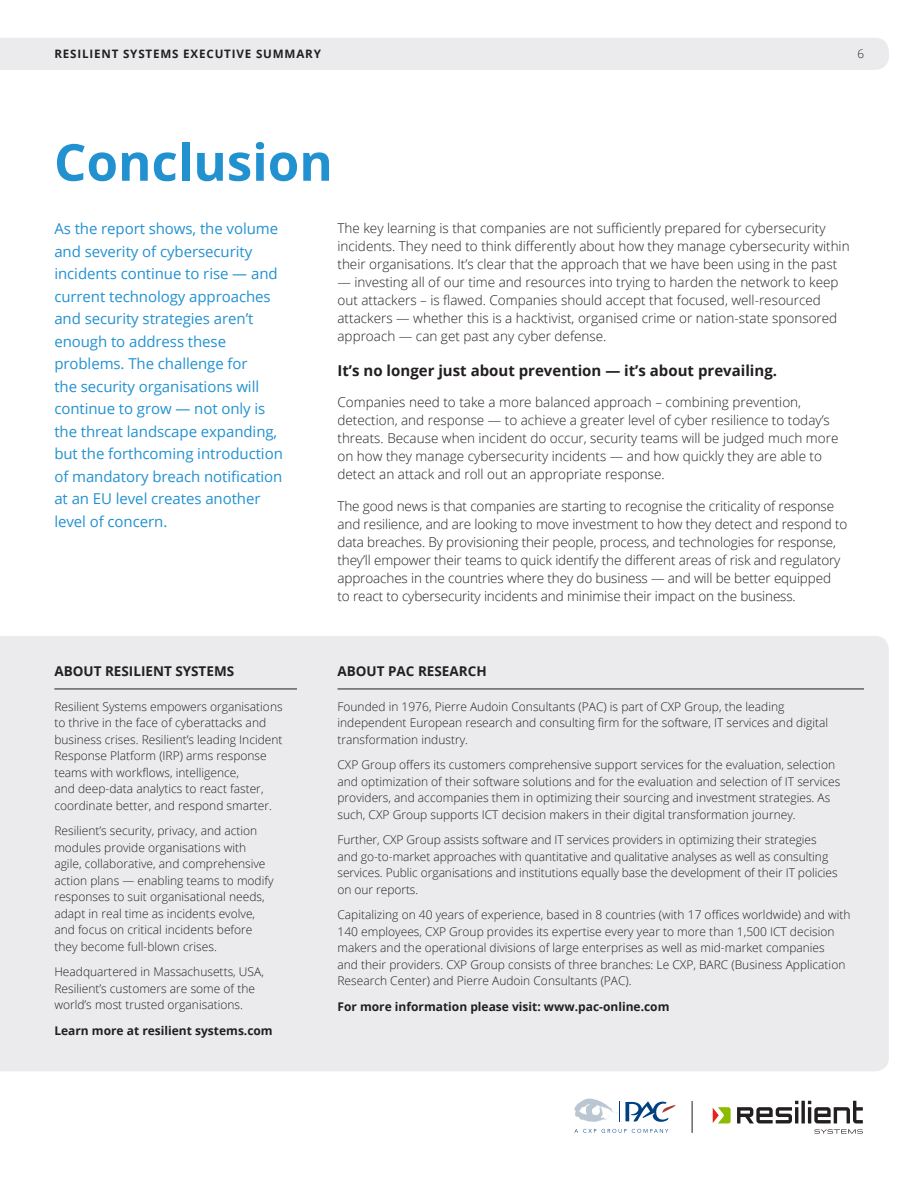
<style>
.page{position:relative;width:918px;height:1188px;background:#fff}
.page>*{position:absolute;margin:0;border:0;box-sizing:border-box;transform-origin:0 0}
.A_Chapter_Title{font:700 51px "Open Sans";color:#2291d0}
.blue_intro{font:15px/22.5px "Open Sans";letter-spacing:-.005em;color:#2291d0}
.B_black{font:700 15px "Open Sans";color:#231f20}
.Body_Copy{font:300 13.5px/18px "Open Sans";color:#231f20}
.B_black-2{font:700 13.5px "Open Sans";color:#231f20}
.Body_Copy-2{font:300 12px/16.5px "Open Sans";color:#231f20}
.Body_Copy-3{font:700 12px "Open Sans";color:#231f20}
.t1{font:700 11.7px "Open Sans";letter-spacing:.07em;color:#231f20}
.t2{font:300 11.7px "Open Sans";color:#231f20}
</style>
<div class="page">
<div style="left:0;top:38px;width:889px;height:32px;background:#ebebed"></div>
<svg style="left:713px;top:1107px;width:18px;height:16px"></svg>
<svg style="left:801px;top:1101px;width:4px;height:22px"></svg>
<svg style="left:737px;top:1101px;width:61px;height:22px"></svg>
<svg style="left:808px;top:1101px;width:55px;height:22px"></svg>
<svg style="left:814px;top:1129px;width:49px;height:5px"></svg>
<svg style="left:574px;top:1129px;width:22px;height:4px"></svg>
<svg style="left:602px;top:1129px;width:66px;height:4px"></svg>
<svg style="left:574px;top:1099px;width:102px;height:23px"></svg>
<hr style="left:692px;top:1101px;width:1px;height:32px;background:#231f20">
<div style="left:0;top:636px;width:889px;height:435px;background:#ebebed"></div>
<hr style="left:54px;top:689px;width:243px;height:1px;background:#231f20">
<hr style="left:338px;top:689px;width:526px;height:1px;background:#231f20">
<p class="t1" style="left:54px;top:45px;width:268px">RESILIENT SYSTEMS EXECUTIVE SUMMARY</p>
<p class="t2" style="left:857px;top:46px;width:8px">6</p>
<p class="A_Chapter_Title" style="left:54px;top:126px;width:280px">Conclusion</p>
<p class="blue_intro" style="left:54px;top:217px;width:230px">As the report shows, the volume and severity of cybersecurity incidents continue to rise — and current technology approaches and security strategies aren’t enough to address these problems. The challenge for<br>the security organisations will continue to grow — not only is the threat landscape expanding, but the forthcoming introduction of mandatory breach notification at an EU level creates another level of concern.</p>
<p class="Body_Copy" style="left:338px;top:219px;width:514px">The key learning is that companies are not sufficiently prepared for cybersecurity incidents. They need to think differently about how they manage cybersecurity within their organisations. It’s clear that the approach that we have been using in the past</p>
<p class="Body_Copy" style="left:338px;top:273px;width:503px">— investing all of our time and resources into trying to harden the network to keep out attackers – is flawed. Companies should accept that focused, well-resourced attackers — whether this is a hacktivist, organised crime or nation-state sponsored approach — can get past any cyber defense.</p>
<p class="B_black" style="left:338px;top:360px;width:441px">It’s no longer just about prevention — it’s about prevailing.</p>
<p class="Body_Copy" style="left:338px;top:393px;width:502px">Companies need to take a more balanced approach – combining prevention, detection, and response — to achieve a greater level of cyber resilience to today’s threats. Because when incident do occur, security teams will be judged much more on how they manage cybersecurity incidents — and how quickly they are able to detect an attack and roll out an appropriate response.</p>
<p class="Body_Copy" style="left:338px;top:496px;width:511px">The good news is that companies are starting to recognise the criticality of response and resilience, and are looking to move investment to how they detect and respond to data breaches. By provisioning their people, process, and technologies for response, they’ll empower their teams to quick identify the different areas of risk and regulatory approaches in the countries where they do business — and will be better equipped<br>to react to cybersecurity incidents and minimise their impact on the business.</p>
<p class="B_black-2" style="left:54px;top:662px;width:181px">ABOUT RESILIENT SYSTEMS</p>
<p class="B_black-2" style="left:338px;top:662px;width:151px">ABOUT PAC RESEARCH</p>
<p class="Body_Copy-2" style="left:54px;top:698px;width:230px">Resilient Systems empowers organisations to thrive in the face of cyberattacks and business crises. Resilient’s leading Incident Response Platform (IRP) arms response teams with workflows, intelligence,<br>and deep-data analytics to react faster, coordinate better, and respond smarter.</p>
<p class="Body_Copy-2" style="left:54px;top:822px;width:221px">Resilient’s security, privacy, and action modules provide organisations with agile, collaborative, and comprehensive action plans — enabling teams to modify responses to suit organisational needs, adapt in real time as incidents evolve, and focus on critical incidents before they become full-blown crises.</p>
<p class="Body_Copy-2" style="left:54px;top:963px;width:211px">Headquartered in Massachusetts, USA,<br>Resilient’s customers are some of the world’s most trusted organisations.</p>
<p class="Body_Copy-3" style="left:54px;top:1022px;width:220px">Learn more at resilient systems.com</p>
<p class="Body_Copy-2" style="left:338px;top:698px;width:492px">Founded in 1976, Pierre Audoin Consultants (PAC) is part of CXP Group, the leading independent European research and consulting firm for the software, IT services and digital transformation industry.</p>
<p class="Body_Copy-2" style="left:338px;top:756px;width:504px">CXP Group offers its customers comprehensive support services for the evaluation, selection and optimization of their software solutions and for the evaluation and selection of IT services providers, and accompanies them in optimizing their sourcing and investment strategies. As such, CXP Group supports ICT decision makers in their digital transformation journey.</p>
<p class="Body_Copy-2" style="left:338px;top:831px;width:502px">Further, CXP Group assists software and IT services providers in optimizing their strategies and go-to-market approaches with quantitative and qualitative analyses as well as consulting services. Public organisations and institutions equally base the development of their IT policies on our reports.</p>
<p class="Body_Copy-2" style="left:338px;top:906px;width:514px">Capitalizing on 40 years of experience, based in 8 countries (with 17 offices worldwide) and with 140 employees, CXP Group provides its expertise every year to more than 1,500 ICT decision makers and the operational divisions of large enterprises as well as mid-market companies<br>and their providers. CXP Group consists of three branches: Le CXP, BARC (Business Application Research Center) and Pierre Audoin Consultants (PAC).</p>
<p class="Body_Copy-3" style="left:338px;top:998px;width:334px">For more information please visit: www.pac-online.com</p>
</div>
